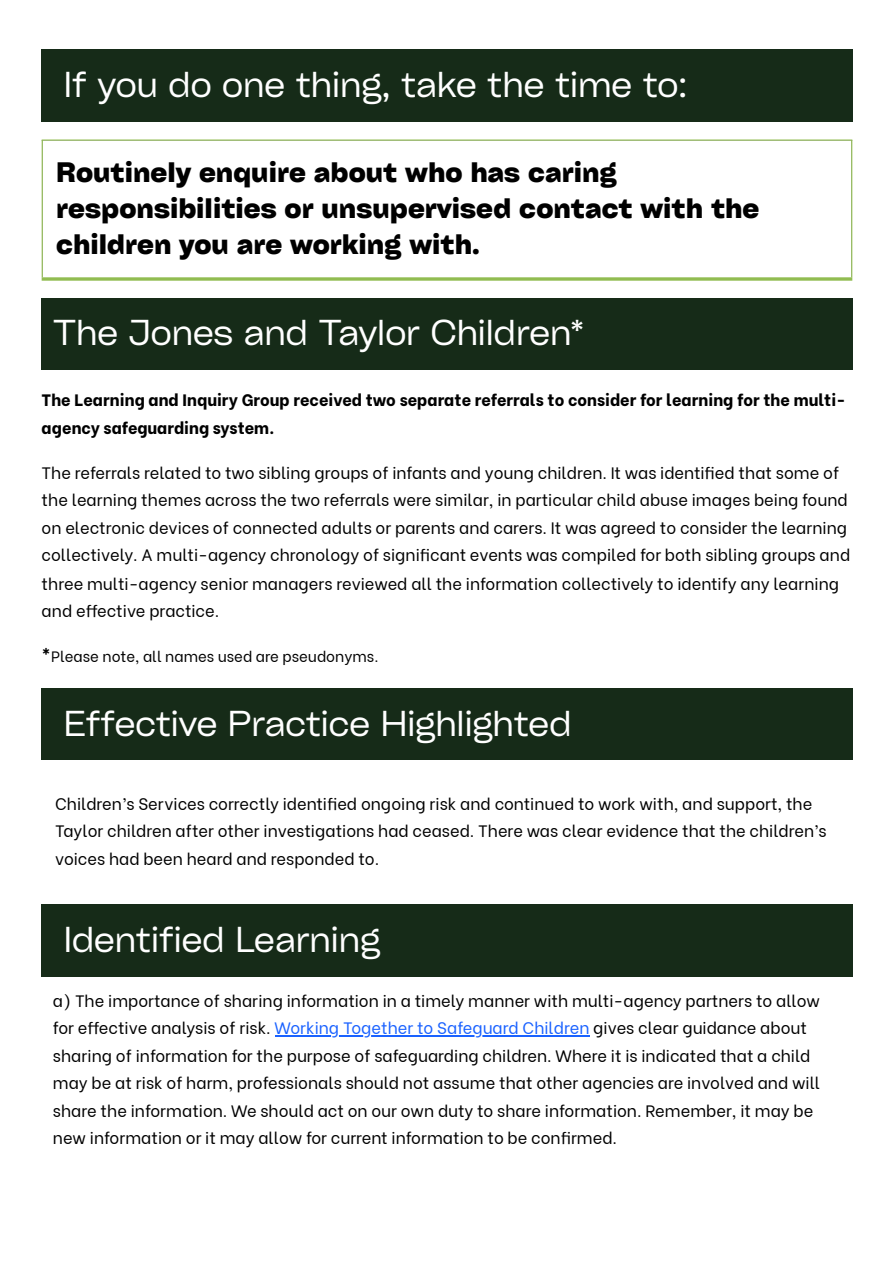
<style>
.page{position:relative;width:894px;height:1263px;background:#fff}
.page>*{position:absolute;margin:0;border:0;box-sizing:border-box;transform-origin:0 0}
.t1{font:34.5px "Cy Grotesk Key";letter-spacing:-.02em;color:#fff}
.t2{font:700 27px/36px "Cy Grotesk Key";color:#000}
.t3{font:16.5px/27.5px "Be Vietnam";color:#000}
.t4{font:800 16.5px/28.2px "Be Vietnam";color:#000}
.t5{font:15px "Be Vietnam";color:#000}
.s1{font-weight:800;font-size:18px}
.s2{color:#1a62ff}
</style>
<div class="page">
<div style="left:42px;top:50px;width:810px;height:72px;background:#162b18"></div>
<hr style="left:42px;top:141px;width:1px;height:136px;background:#91bc51">
<hr style="left:850px;top:141px;width:2px;height:136px;background:#91bc51">
<hr style="left:42px;top:140px;width:810px;height:1px;background:#91bc51">
<svg style="left:42px;top:277px;width:810px;height:4px;background:#a1c66b"></svg>
<div style="left:42px;top:298px;width:810px;height:71px;background:#162b18"></div>
<div style="left:42px;top:688px;width:810px;height:71px;background:#162b18"></div>
<div style="left:42px;top:904px;width:810px;height:73px;background:#162b18"></div>
<hr style="left:274px;top:1035px;width:315px;height:1px;background:#1a62ff">
<h1 class="t1" style="left:64px;top:62px;width:625px">If you do one thing, take the time to:</h1>
<h2 class="t2" style="left:56px;top:153px;width:704px">Routinely enquire about who has caring responsibilities or unsupervised contact with the children you are working with.</h2>
<h1 class="t1" style="left:53px;top:311px;width:533px">The Jones and Taylor Children*</h1>
<p class="t4" style="left:42px;top:384px;width:805px">The Learning and Inquiry Group received two separate referrals to consider for learning for the multi&shy;agency safeguarding system.</p>
<p class="t3" style="left:42px;top:458px;width:809px">The referrals related to two sibling groups of infants and young children. It was identified that some of the learning themes across the two referrals were similar, in particular child abuse images being found on electronic devices of connected adults or parents and carers. It was agreed to consider the learning collectively. A multi-agency chronology of significant events was compiled for both sibling groups and three multi-agency senior managers reviewed all the information collectively to identify any learning and effective practice.</p>
<p class="t5" style="left:42px;top:644px;width:338px"><span class="s1">*</span>Please note, all names used are pseudonyms.</p>
<h1 class="t1" style="left:64px;top:701px;width:509px">Effective Practice Highlighted</h1>
<p class="t3" style="left:55px;top:789px;width:772px">Children’s Services correctly identified ongoing risk and continued to work with, and support, the<br>Taylor children after other investigations had ceased. There was clear evidence that the children’s voices had been heard and responded to.</p>
<h1 class="t1" style="left:64px;top:917px;width:318px">Identified Learning</h1>
<p class="t3" style="left:53px;top:985px;width:768px">a) The importance of sharing information in a timely manner with multi-agency partners to allow for effective analysis of risk. <span class="s2">Working Together to Safeguard Children</span> gives clear guidance about sharing of information for the purpose of safeguarding children. Where it is indicated that a child may be at risk of harm, professionals should not assume that other agencies are involved and will share the information. We should act on our own duty to share information. Remember, it may be new information or it may allow for current information to be confirmed.</p>
</div>
